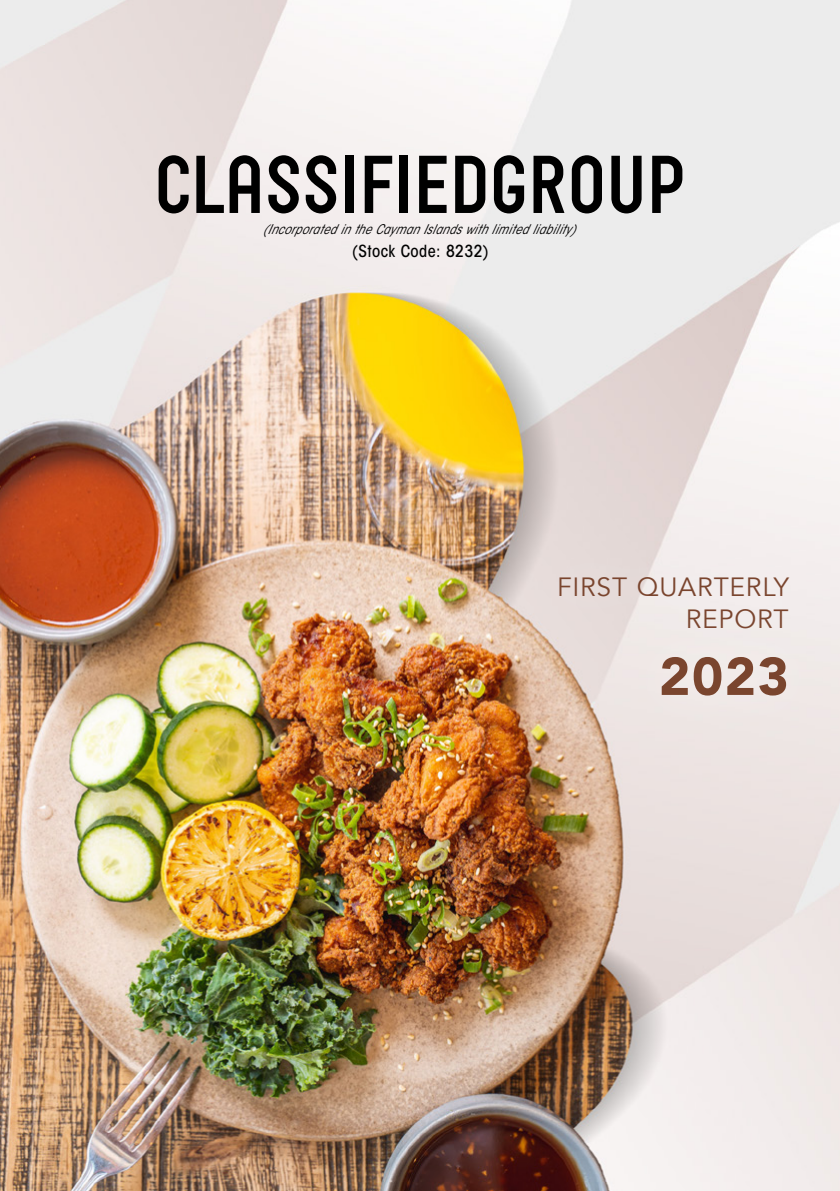
<style>
.page{position:relative;width:840px;height:1191px;background:#fff}
.page>*{position:absolute;margin:0;border:0;box-sizing:border-box;transform-origin:0 0}
.t1{font:900 52.8px "Avenir";color:#7a452e}
.t2{font:26.4px/31.6px "Avenir";letter-spacing:.03em;color:#7a452e;text-align:right}
.t3{font:500 condensed 16.6px "ITC Avant Garde Std";letter-spacing:.025em;color:#000}
.t4{font:italic condensed 13.2px "ITC Avant Garde Std";letter-spacing:.025em;color:#000}
</style>
<div class="page">
<img style="left:0;top:0;width:839px;height:1191px">
<div style="left:526px;top:543px;width:291px;height:117px;background:#fff;opacity:.5"></div>
<div style="left:618px;top:613px;width:210px;height:128px;background:#f0e9e7"></div>
<svg style="left:158px;top:155px;width:30px;height:58px;background:#76706f"></svg>
<svg style="left:196px;top:155px;width:63px;height:58px;background:#7e7b7b"></svg>
<svg style="left:268px;top:155px;width:30px;height:58px;background:#716f6f"></svg>
<svg style="left:305px;top:155px;width:31px;height:58px"></svg>
<div style="left:345px;top:156px;width:8px;height:57px;background:#000"></div>
<svg style="left:364px;top:156px;width:28px;height:57px"></svg>
<div style="left:399px;top:156px;width:9px;height:57px;background:#000"></div>
<svg style="left:419px;top:156px;width:27px;height:57px"></svg>
<svg style="left:455px;top:156px;width:30px;height:57px"></svg>
<svg style="left:533px;top:156px;width:31px;height:57px;background:#575757"></svg>
<svg style="left:571px;top:155px;width:30px;height:58px;background:#636363"></svg>
<svg style="left:611px;top:156px;width:30px;height:57px;background:#656565"></svg>
<svg style="left:651px;top:156px;width:31px;height:57px;background:#6f6f6f"></svg>
<svg style="left:493px;top:155px;width:31px;height:58px;background:#696969"></svg>
<div style="left:0;top:612px;width:14px;height:127px;background:#fff;opacity:.5"></div>
<p class="t4" style="left:263px;top:221px;width:313px">(Incorporated intheCaymanIslandswithlimited liability)</p>
<p class="t3" style="left:352px;top:241px;width:138px">(Stock Code: 8232)</p>
<h2 class="t2" style="left:557px;top:572px;width:233px">FIRST QUARTERLY<br>REPORT</h2>
<h1 class="t1" style="left:658px;top:631px;width:131px">2023</h1>
</div>
